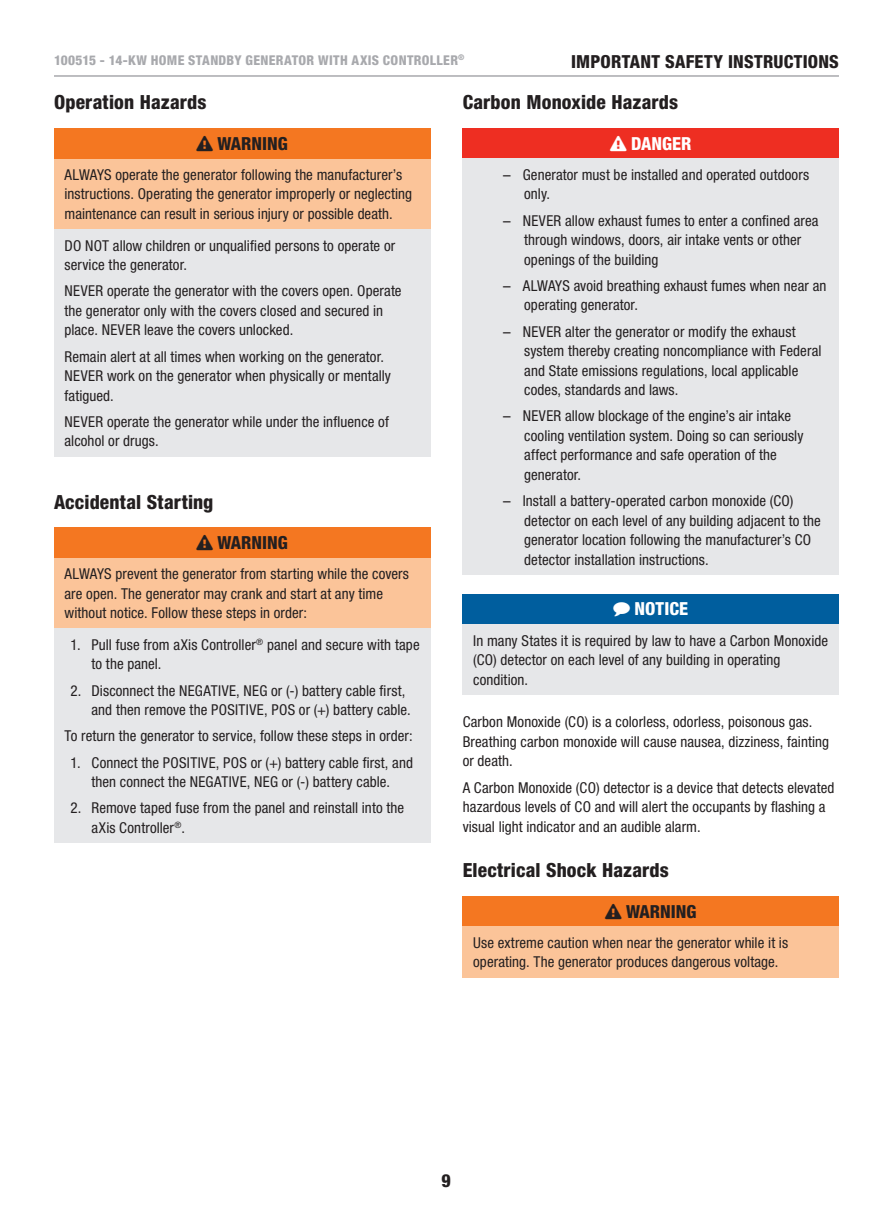
<style>
.page{position:relative;width:893px;height:1212px;background:#fff}
.page>*{position:absolute;margin:0;border:0;box-sizing:border-box;transform-origin:0 0}
.t1{font:800 condensed 19.5px "Helvetica Neue LT Std";letter-spacing:.01em;color:#231f20}
.t2{font:800 condensed 18px "Helvetica Neue LT Std";color:#231f20}
.t3{font:800 condensed 18px "Helvetica Neue LT Std";color:#fff}
.t4{font:condensed 15px/19.5px "Helvetica Neue LT Std";letter-spacing:.005em;color:#231f20}
.t5{font:800 condensed 13.5px "Helvetica Neue LT Std";letter-spacing:.025em;color:#a8a9ad}
.s1{font-stretch:normal}
</style>
<div class="page">
<hr style="left:54px;top:75px;width:785px;height:2px;background:#a8a9ad">
<div style="left:54px;top:128px;width:376px;height:31px;background:#f47721"></div>
<div style="left:54px;top:159px;width:376px;height:70px;background:#fbc499"></div>
<div style="left:54px;top:229px;width:376px;height:228px;background:#e6e7e9"></div>
<div style="left:54px;top:527px;width:376px;height:31px;background:#f47721"></div>
<div style="left:54px;top:558px;width:376px;height:70px;background:#fbc499"></div>
<div style="left:54px;top:628px;width:376px;height:215px;background:#e6e7e9"></div>
<div style="left:463px;top:128px;width:376px;height:31px;background:#ee2e22"></div>
<div style="left:463px;top:159px;width:376px;height:416px;background:#e6e7e9"></div>
<div style="left:463px;top:594px;width:376px;height:30px;background:#005e9e"></div>
<div style="left:463px;top:624px;width:376px;height:71px;background:#e6e7e9"></div>
<div style="left:463px;top:896px;width:376px;height:30px;background:#f47721"></div>
<div style="left:463px;top:926px;width:376px;height:52px;background:#fbc499"></div>
<p class="t5" style="left:54px;top:52px;width:412px">100515 - 14-kW HOME STANDBY GENERATOR WITH aXis CONTROLLER<sup>®</sup></p>
<p class="t2" style="left:571px;top:50px;width:17px">Important</p>
<p class="t2" style="left:665px;top:50px;width:40px">Safety</p>
<p class="t2" style="left:728px;top:50px;width:16px">Instructions</p>
<h1 class="t1" style="left:54px;top:90px;width:154px">Operation Hazards</h1>
<p class="t2" style="left:196px;top:132px;width:93px">❑ WARNING</p>
<p class="t4" style="left:64px;top:165px;width:349px">ALWAYS operate the generator following the manufacturer’s instructions. Operating the generator improperly or neglecting maintenance can result in serious injury or possible death.</p>
<p class="t4" style="left:64px;top:235px;width:332px">DO NOT allow children or unqualified persons to operate or service the generator.</p>
<p class="t4" style="left:64px;top:281px;width:339px">NEVER operate the generator with the covers open. Operate the generator only with the covers closed and secured in place. NEVER leave the covers unlocked.</p>
<p class="t4" style="left:64px;top:346px;width:328px">Remain alert at all times when working on the generator.<br>NEVER work on the generator when physically or mentally fatigued.</p>
<p class="t4" style="left:64px;top:412px;width:326px">NEVER operate the generator while under the influence of alcohol or drugs.</p>
<h1 class="t1" style="left:54px;top:490px;width:161px">Accidental Starting</h1>
<p class="t2" style="left:196px;top:531px;width:93px">❑ WARNING</p>
<p class="t4" style="left:64px;top:564px;width:346px">ALWAYS prevent the generator from starting while the covers are open. The generator may crank and start at any time without notice. Follow these steps in order:</p>
<p class="t4" style="left:92px;top:635px;width:330px;text-indent:-21px">1. Pull fuse from aXis Controller<sup>®</sup> panel and secure with tape to the panel.</p>
<p class="t4" style="left:92px;top:680px;width:321px;text-indent:-21px">2. Disconnect the NEGATIVE, NEG or (-) battery cable first, and then remove the POSITIVE, POS or (+) battery cable.</p>
<p class="t4" style="left:65px;top:726px;width:350px">To return the generator to service, follow these steps in order:</p>
<p class="t4" style="left:71px;top:752px;width:344px;text-align:center">1. Connect the POSITIVE, POS or (+) battery cable first, and then connect the NEGATIVE, NEG or (-) battery cable.</p>
<p class="t4" style="left:92px;top:798px;width:314px;text-indent:-21px">2. Remove taped fuse from the panel and reinstall into the aXis Controller<sup>®</sup>.</p>
<h1 class="t1" style="left:463px;top:90px;width:217px">Carbon Monoxide Hazards</h1>
<p class="t3" style="left:610px;top:132px;width:83px">❑ DANGER</p>
<p class="t4" style="left:524px;top:165px;width:286px;text-indent:-21px"><span class="s1">–</span> Generator must be installed and operated outdoors only.</p>
<p class="t4" style="left:524px;top:210px;width:296px;text-indent:-21px"><span class="s1">–</span> NEVER allow exhaust fumes to enter a confined area through windows, doors, air intake vents or other openings of the building</p>
<p class="t4" style="left:524px;top:276px;width:304px;text-indent:-21px"><span class="s1">–</span> ALWAYS avoid breathing exhaust fumes when near an operating generator.</p>
<p class="t4" style="left:524px;top:321px;width:299px;text-indent:-21px"><span class="s1">–</span> NEVER alter the generator or modify the exhaust system thereby creating noncompliance with Federal and State emissions regulations, local applicable codes, standards and laws.</p>
<p class="t4" style="left:524px;top:406px;width:281px;text-indent:-21px"><span class="s1">–</span> NEVER allow blockage of the engine’s air intake cooling ventilation system. Doing so can seriously affect performance and safe operation of the generator.</p>
<p class="t4" style="left:524px;top:491px;width:298px;text-indent:-21px"><span class="s1">–</span> Install a battery-operated carbon monoxide (CO) detector on each level of any building adjacent to the generator location following the manufacturer’s CO detector installation instructions.</p>
<p class="t3" style="left:613px;top:598px;width:76px">◆ NOTICE</p>
<p class="t4" style="left:473px;top:630px;width:356px">In many States it is required by law to have a Carbon Monoxide (CO) detector on each level of any building in operating condition.</p>
<p class="t4" style="left:463px;top:712px;width:368px">Carbon Monoxide (CO) is a colorless, odorless, poisonous gas.<br>Breathing carbon monoxide will cause nausea, dizziness, fainting or death.</p>
<p class="t4" style="left:463px;top:777px;width:373px">A Carbon Monoxide (CO) detector is a device that detects elevated hazardous levels of CO and will alert the occupants by flashing a visual light indicator and an audible alarm.</p>
<h1 class="t1" style="left:463px;top:858px;width:208px">Electrical Shock Hazards</h1>
<p class="t2" style="left:605px;top:900px;width:93px">❑ WARNING</p>
<p class="t4" style="left:473px;top:932px;width:316px">Use extreme caution when near the generator while it is operating. The generator produces dangerous voltage.</p>
<p class="t2" style="left:442px;top:1169px;width:11px">9</p>
</div>
